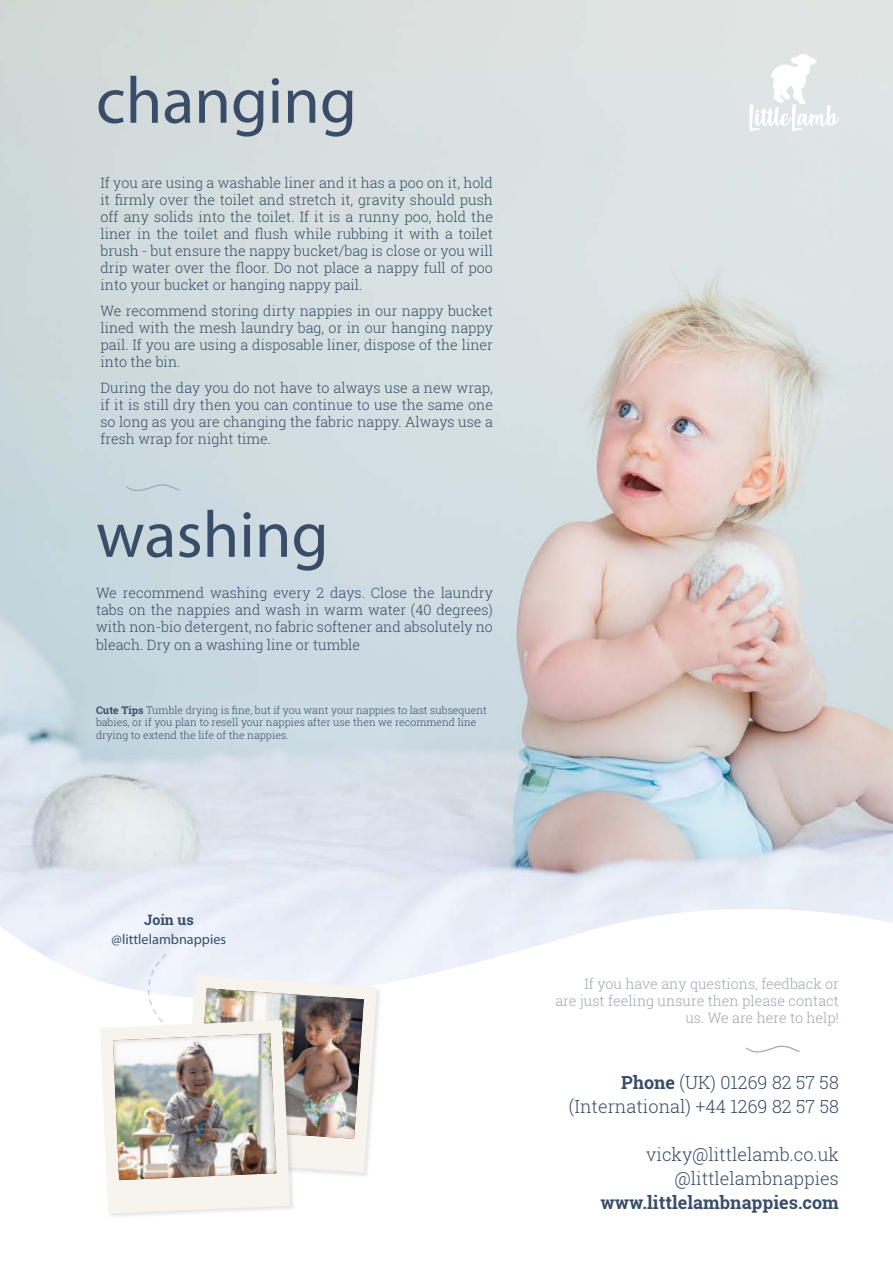
<style>
.page{position:relative;width:893px;height:1263px;background:#fff}
.page>*{position:absolute;margin:0;border:0;box-sizing:border-box;transform-origin:0 0}
.t1{font:66.15px "Myriad Pro";color:#394d68}
.t2{font:300 18px/24px "Roboto Slab";color:#394d68;text-align:right}
.t3{font:700 18px "Roboto Slab";color:#394d68}
.t4{font:300 14.25px/17.1px "Roboto Slab";color:#394d68;text-align:justify}
.t5{font:300 14.25px/17.1px "Roboto Slab";color:#9ea8b4;text-align:right}
.t6{font:14.25px "Myriad Pro";color:#394d68}
.t7{font:700 14.25px "Roboto Slab";color:#394d68}
.t8{font:300 10.5px/12.6px "Roboto Slab";color:#394d68}
.s1{font-weight:700}
</style>
<div class="page">
<img style="left:0;top:0;width:893px;height:886px">
<svg style="left:0;top:886px;width:893px;height:97px;fill:#edf1fa"></svg>
<svg style="left:749px;top:54px;width:90px;height:77px"></svg>
<svg style="left:125px;top:481px;width:55px;height:11px"></svg>
<svg style="left:746px;top:1045px;width:54px;height:8px"></svg>
<div style="left:182px;top:974px;width:201px;height:204px;background:#000;opacity:.1"></div>
<div style="left:99px;top:1019px;width:198px;height:201px;background:#000;opacity:.1"></div>
<img style="left:100px;top:952px;width:277px;height:261px">
<h1 class="t1" style="left:96px;top:60px;width:262px">changing</h1>
<p class="t4" style="left:100px;top:173px;width:394px">If you are using a washable liner and it has a poo on it, hold it firmly over the toilet and stretch it, gravity should push off any solids into the toilet. If it is a runny poo, hold the liner in the toilet and flush while rubbing it with a toilet brush - but ensure the nappy bucket/bag is close or you will drip water over the floor. Do not place a nappy full of poo into your bucket or hanging nappy pail.</p>
<p class="t4" style="left:100px;top:302px;width:394px">We recommend storing dirty nappies in our nappy bucket lined with the mesh laundry bag, or in our hanging nappy pail. If you are using a disposable liner, dispose of the liner into the bin.</p>
<p class="t4" style="left:100px;top:379px;width:394px">During the day you do not have to always use a new wrap, if it is still dry then you can continue to use the same one so long as you are changing the fabric nappy. Always use a fresh wrap for night time.</p>
<h1 class="t1" style="left:96px;top:494px;width:234px">washing</h1>
<p class="t4" style="left:96px;top:584px;width:398px">We recommend washing every 2 days. Close the laundry tabs on the nappies and wash in warm water (40 degrees) with non-bio detergent, no fabric softener and absolutely no bleach. Dry on a washing line or tumble</p>
<p class="t8" style="left:96px;top:703px;width:392px"><span class="s1">Cute Tips</span> Tumble drying is fine, but if you want your nappies to last subsequent babies, or if you plan to resell your nappies after use then we recommend line drying to extend the life of the nappies.</p>
<p class="t7" style="left:144px;top:910px;width:51px">Join us</p>
<p class="t6" style="left:112px;top:931px;width:116px">@littlelambnappies</p>
<p class="t5" style="left:555px;top:975px;width:285px">If you have any questions, feedback or<br>are just feeling unsure then please contact us. We are here to help!</p>
<p class="t2" style="left:569px;top:1070px;width:272px"><span class="s1">Phone</span> (UK) 01269 82 57 58 (International) +44 1269 82 57 58</p>
<p class="t2" style="left:646px;top:1142px;width:194px">vicky@littlelamb.co.uk @littlelambnappies</p>
<p class="t3" style="left:600px;top:1190px;width:240px">www.littlelambnappies.com</p>
</div>
